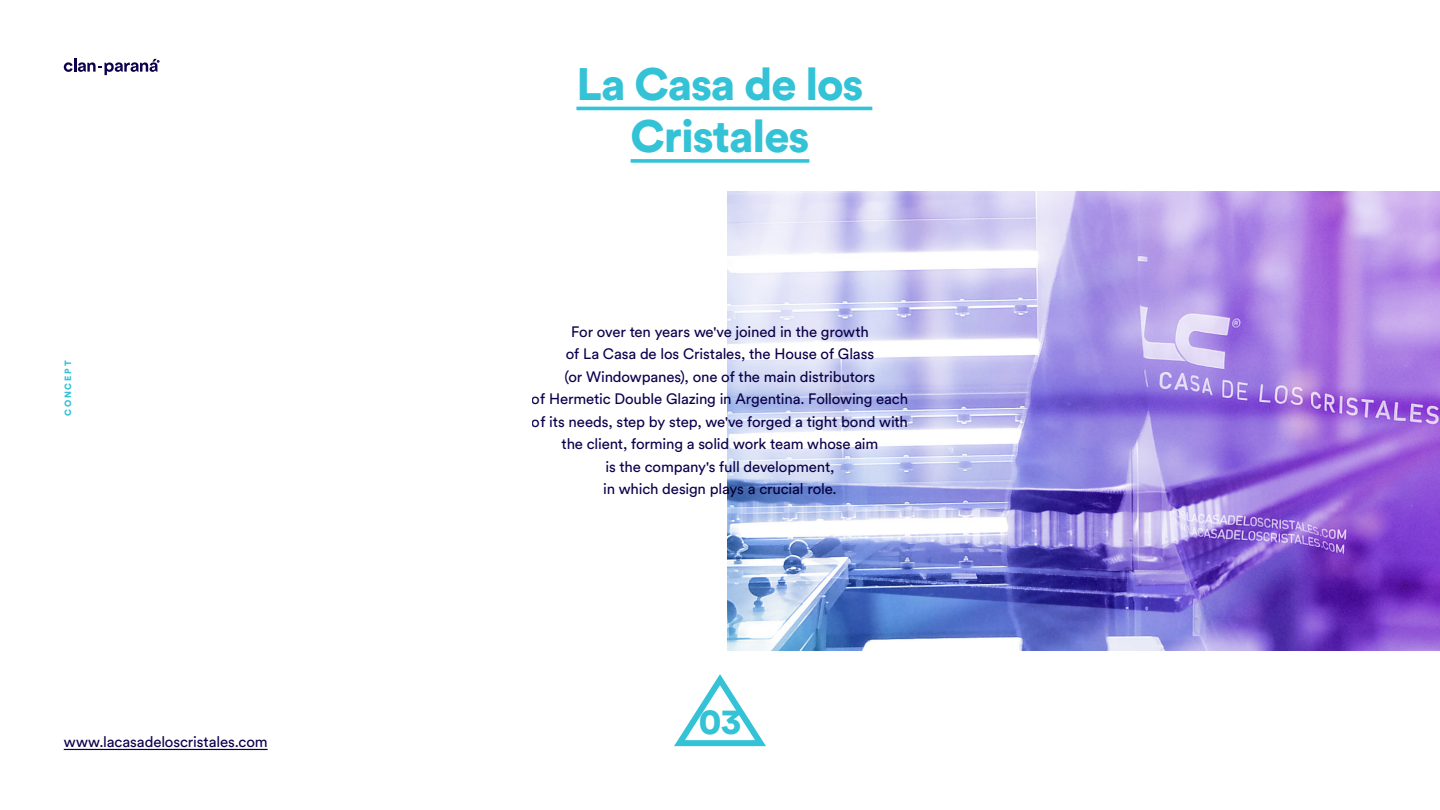
<style>
.page{position:relative;width:1440px;height:810px;background:#fff}
.page>*{position:absolute;margin:0;border:0;box-sizing:border-box;transform-origin:0 0}
.t1{font:900 45px/52.5px "Circular Std";letter-spacing:-.025em;color:#33c2d6;text-align:center}
.t2{font:900 36px "Circular Std";color:#33c2d6}
.t3{font:15px/22.5px "Circular Std";letter-spacing:-.01em;color:#0d004c;text-align:center}
.t4{font:900 9px "Circular Std";letter-spacing:.2em;color:#33c2d6}
</style>
<div class="page">
<img style="left:728px;top:191px;width:712px;height:459px">
<svg style="left:64px;top:58px;width:95px;height:17px"></svg>
<hr style="left:576px;top:107px;width:296px;height:3px;background:#33c2d6">
<svg style="left:631px;top:159px;width:178px;height:4px"></svg>
<hr style="left:64px;top:749px;width:204px;height:1px;background:#0d004c">
<svg style="left:674px;top:674px;width:92px;height:73px"></svg>
<p class="t4" style="left:62px;top:416px;width:57px;rotate:-90deg">CONCEPT</p>
<p class="t3" style="left:64px;top:730px;width:205px">www.lacasadeloscristales.com</p>
<h1 class="t1" style="left:576px;top:57px;width:289px">La Casa de los<br>Cristales</h1>
<p class="t3" style="left:532px;top:320px;width:378px">For over ten years we've joined in the growth<br>of La Casa de los Cristales, the House of Glass<br>(or Windowpanes), one of the main distributors<br>of Hermetic Double Glazing in Argentina. Following each of its needs, step by step, we've forged a tight bond with the client, forming a solid work team whose aim<br>is the company's full development,<br>in which design plays a crucial role.</p>
<h2 class="t2" style="left:699px;top:698px;width:44px">03</h2>
</div>
